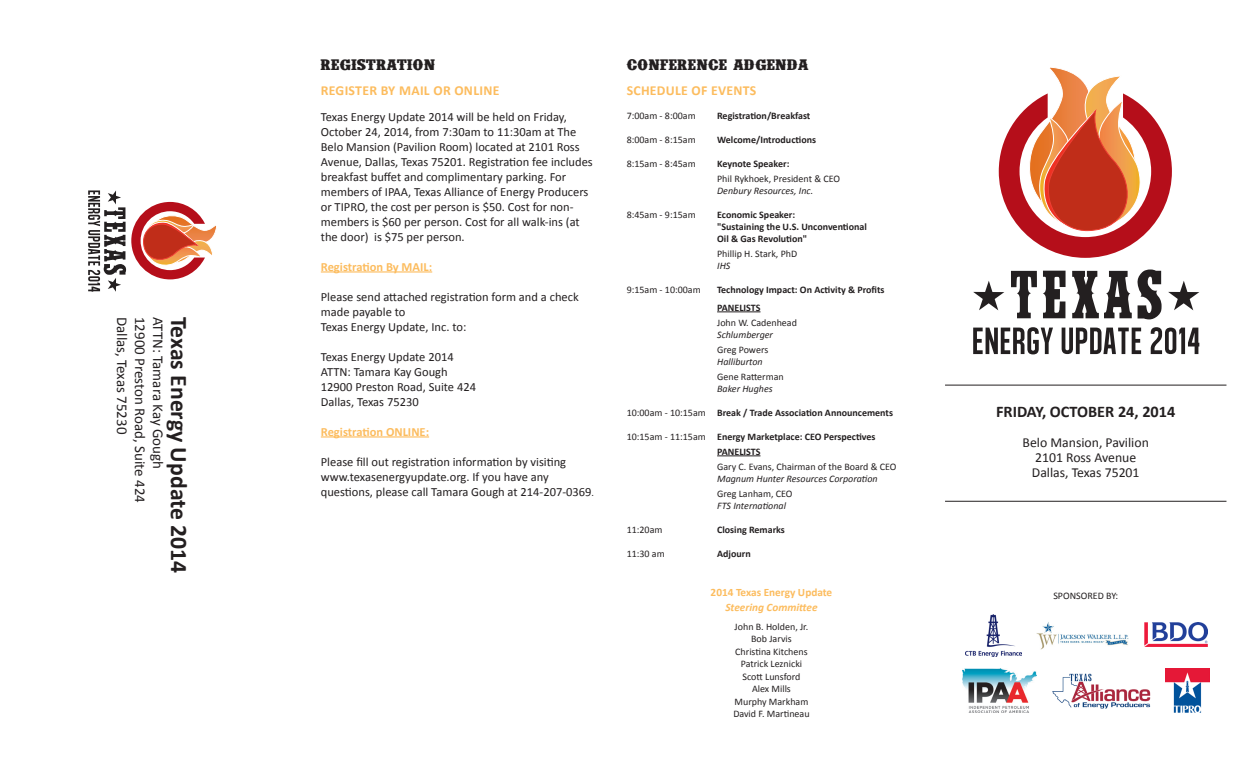
<style>
.page{position:relative;width:1244px;height:765px;background:#fff}
.page>*{position:absolute;margin:0;border:0;box-sizing:border-box;transform-origin:0 0}
.t1{font:700 23.75px "Calibri";color:#231f20}
.t2{font:700 21.25px "IFCINSANERODEOBOLD";letter-spacing:.02em;color:#231f20}
.t3{font:700 16.25px "Calibri";color:#231f20}
.t4{font:15px "Calibri";color:#231f20}
.t5{font:13.75px/15px "Calibri";color:#231f20;text-align:center}
.t6{font:700 13.75px "Calibri";letter-spacing:.02em;color:#fcbc5e}
.t7{font:12.5px/15px "Calibri";color:#231f20}
.t8{font:700 12.5px "Calibri";color:#fcbc5e}
.t9{font:700 11.25px "Calibri";color:#fcbc5e}
.t10{font:italic 700 11.25px "Calibri";color:#fcbc5e}
.t11{font:10px/12.5px "Calibri";color:#231f20;text-align:center}
.t12{font:700 10px/12px "Calibri";color:#231f20}
.t13{font:italic 10px "Calibri";color:#231f20}
.s1{font-size:10px}
</style>
<div class="page">
<img style="left:1036px;top:622px;width:92px;height:27px">
<hr style="left:717px;top:311px;width:43px;height:1px;background:#231f20">
<hr style="left:717px;top:455px;width:43px;height:1px;background:#231f20">
<hr style="left:944px;top:385px;width:282px;height:1px;background:#231f20">
<hr style="left:944px;top:501px;width:282px;height:1px;background:#231f20">
<img style="left:1144px;top:623px;width:62px;height:23px">
<img style="left:1052px;top:673px;width:97px;height:36px">
<img style="left:1165px;top:669px;width:44px;height:43px">
<img style="left:962px;top:669px;width:74px;height:43px">
<hr style="left:321px;top:271px;width:111px;height:2px;background:#fcbc5e">
<hr style="left:321px;top:436px;width:108px;height:2px;background:#fcbc5e">
<svg style="left:973px;top:327px;width:79px;height:27px"></svg>
<svg style="left:1061px;top:328px;width:79px;height:26px"></svg>
<svg style="left:1150px;top:327px;width:48px;height:27px"></svg>
<svg style="left:998px;top:67px;width:173px;height:191px"></svg>
<svg style="left:1011px;top:271px;width:25px;height:47px"></svg>
<svg style="left:1043px;top:271px;width:22px;height:47px"></svg>
<svg style="left:1072px;top:270px;width:89px;height:49px"></svg>
<svg style="left:973px;top:281px;width:31px;height:29px"></svg>
<svg style="left:1168px;top:281px;width:31px;height:29px"></svg>
<svg style="left:88px;top:190px;width:129px;height:102px"></svg>
<img style="left:965px;top:614px;width:55px;height:42px">
<p class="t4" style="left:131px;top:317px;width:119px;rotate:90deg">Dallas, Texas 75230</p>
<p class="t4" style="left:149px;top:317px;width:188px;rotate:90deg">12900 Preston Road, Suite 424</p>
<p class="t4" style="left:167px;top:317px;width:154px;rotate:90deg">ATTN: Tamara Kay Gough</p>
<h1 class="t1" style="left:194px;top:317px;width:258px;rotate:90deg">Texas Energy Update 2014</h1>
<h2 class="t2" style="left:321px;top:55px;width:116px">REGISTRATION</h2>
<p class="t6" style="left:321px;top:82px;width:180px">REGISTER BY MAIL OR ONLINE</p>
<p class="t7" style="left:321px;top:109px;width:273px">Texas Energy Update 2014 will be held on Friday, October 24, 2014, from 7:30am to 11:30am at The Belo Mansion (Pavilion Room) located at 2101 Ross Avenue, Dallas, Texas 75201. Registration fee includes breakfast buffet and complimentary parking. For members of IPAA, Texas Alliance of Energy Producers or TIPRO, the cost per person is $50. Cost for non&shy;members is $60 per person. Cost for all walk-ins (at the door) is $75 per person.</p>
<p class="t8" style="left:321px;top:259px;width:113px">Registration By MAIL:</p>
<p class="t7" style="left:321px;top:289px;width:259px">Please send attached registration form and a check made payable to<br>Texas Energy Update, Inc. to:</p>
<p class="t7" style="left:321px;top:349px;width:157px">Texas Energy Update 2014<br>ATTN: Tamara Kay Gough<br>12900 Preston Road, Suite 424<br>Dallas, Texas 75230</p>
<p class="t8" style="left:321px;top:424px;width:110px">Registration ONLINE:</p>
<p class="t7" style="left:321px;top:454px;width:275px">Please fill out registration information by visiting www.texasenergyupdate.org. If you have any questions, please call Tamara Gough at 214-207-0369<span class="s1">.</span></p>
<h2 class="t2" style="left:626px;top:55px;width:183px">CONFERENCE ADGENDA</h2>
<p class="t6" style="left:626px;top:82px;width:131px">SCHEDULE OF EVENTS</p>
<p class="t11" style="left:626px;top:109px;width:70px">7:00am - 8:00am</p>
<p class="t11" style="left:626px;top:133px;width:70px">8:00am - 8:15am</p>
<p class="t11" style="left:626px;top:157px;width:70px">8:15am - 8:45am</p>
<p class="t11" style="left:626px;top:208px;width:70px">8:45am - 9:15am</p>
<p class="t11" style="left:626px;top:283px;width:75px">9:15am - 10:00am</p>
<p class="t11" style="left:626px;top:406px;width:81px">10:00am - 10:15am</p>
<p class="t11" style="left:626px;top:430px;width:81px">10:15am - 11:15am</p>
<p class="t11" style="left:626px;top:523px;width:37px">11:20am</p>
<p class="t11" style="left:626px;top:547px;width:40px">11:30 am</p>
<p class="t12" style="left:717px;top:109px;width:95px">Registration/Breakfast</p>
<p class="t12" style="left:717px;top:133px;width:100px">Welcome/Introductions</p>
<p class="t12" style="left:717px;top:157px;width:74px">Keynote Speaker:</p>
<p class="t11" style="left:717px;top:172px;width:124px">Phil Rykhoek, President &amp; CEO</p>
<p class="t13" style="left:717px;top:184px;width:98px">Denbury Resources, Inc.</p>
<p class="t12" style="left:717px;top:208px;width:151px">Economic Speaker:<br>"Sustaining the U.S. Unconventional<br>Oil &amp; Gas Revolution"</p>
<p class="t11" style="left:717px;top:247px;width:82px">Phillip H. Stark, PhD</p>
<p class="t13" style="left:717px;top:259px;width:15px">IHS</p>
<p class="t12" style="left:717px;top:280px;width:169px;line-height:18px">Technology Impact: On Activity &amp; Profits<br>PANELISTS</p>
<p class="t11" style="left:717px;top:316px;width:81px">John W. Cadenhead</p>
<p class="t13" style="left:717px;top:328px;width:57px">Schlumberger</p>
<p class="t11" style="left:717px;top:343px;width:53px">Greg Powers</p>
<p class="t13" style="left:717px;top:355px;width:47px">Halliburton</p>
<p class="t11" style="left:717px;top:370px;width:68px">Gene Ratterman</p>
<p class="t13" style="left:717px;top:382px;width:57px">Baker Hughes</p>
<p class="t12" style="left:717px;top:406px;width:177px">Break / Trade Association Announcements</p>
<p class="t12" style="left:717px;top:429px;width:160px;line-height:15px">Energy Marketplace: CEO Perspectives<br>PANELISTS</p>
<p class="t11" style="left:717px;top:460px;width:181px">Gary C. Evans, Chairman of the Board &amp; CEO</p>
<p class="t13" style="left:717px;top:472px;width:162px">Magnum Hunter Resources Corporation</p>
<p class="t11" style="left:717px;top:487px;width:77px">Greg Lanham, CEO</p>
<p class="t13" style="left:717px;top:499px;width:70px">FTS International</p>
<p class="t12" style="left:717px;top:523px;width:69px">Closing Remarks</p>
<p class="t12" style="left:717px;top:547px;width:35px">Adjourn</p>
<p class="t9" style="left:710px;top:585px;width:123px">2014 Texas Energy Update</p>
<p class="t10" style="left:725px;top:600px;width:94px">Steering Committee</p>
<p class="t11" style="left:733px;top:620px;width:78px">John B. Holden, Jr.<br>Bob Jarvis<br>Christina Kitchens<br>Patrick Leznicki<br>Scott Lunsford<br>Alex Mills<br>Murphy Markham<br>David F. Martineau</p>
<h3 class="t3" style="left:995px;top:402px;width:181px">FRIDAY, OCTOBER 24, 2014</h3>
<p class="t5" style="left:1022px;top:435px;width:128px">Belo Mansion, Pavilion<br>2101 Ross Avenue<br>Dallas, Texas 75201</p>
<p class="t11" style="left:1053px;top:589px;width:66px">SPONSORED BY:</p>
</div>
